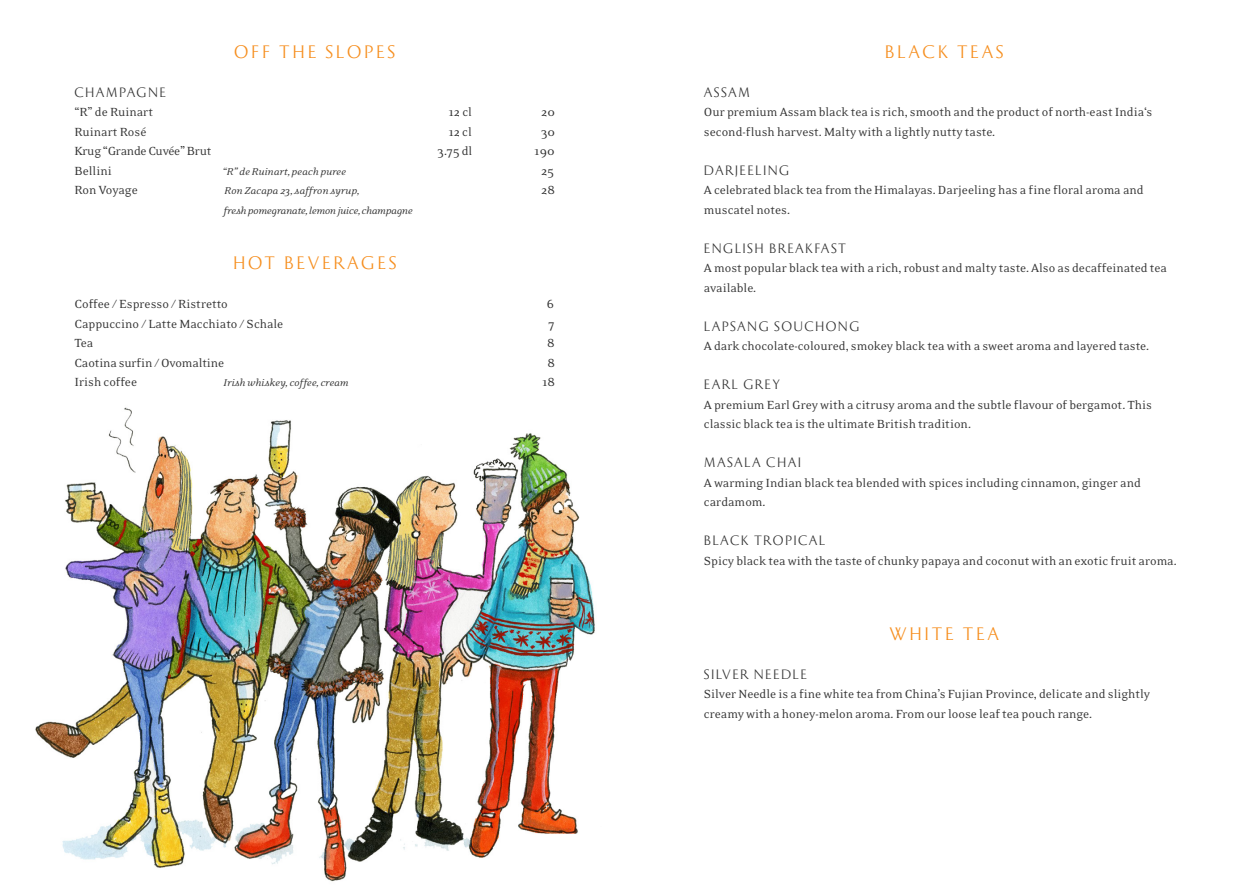
<style>
.page{position:relative;width:1259px;height:893px;background:#fff}
.page>*{position:absolute;margin:0;border:0;box-sizing:border-box;transform-origin:0 0}
.t1{font:18px "Garda Titling N02";letter-spacing:.15em;color:#f68e1e}
.t2{font:13.5px "Eidetic Neo OT";color:#333}
.t3{font:13.5px "Garda Titling N02";letter-spacing:.1em;color:#333}
.t4{font:13.5px "Eidetic Neo OT";letter-spacing:-.02em;color:#333}
.t5{font:italic 11.25px "Eidetic Neo OT";letter-spacing:-.005em;color:#333}
</style>
<div class="page">
<img style="left:35px;top:407px;width:560px;height:475px">
<div style="left:580px;top:699px;width:40px;height:127px;background:#fff"></div>
<div style="left:580px;top:415px;width:40px;height:127px;background:#fff"></div>
<p class="t1" style="left:234px;top:41px;width:162px">OFF THE SLOPES</p>
<p class="t3" style="left:74px;top:84px;width:93px">CHAMPAGNE</p>
<p class="t2" style="left:74px;top:105px;width:80px">“R” de Ruinart</p>
<p class="t2" style="left:449px;top:105px;width:25px">12 cl</p>
<p class="t2" style="left:541px;top:105px;width:15px">20</p>
<p class="t2" style="left:74px;top:125px;width:73px">Ruinart Rosé</p>
<p class="t2" style="left:449px;top:125px;width:25px">12 cl</p>
<p class="t2" style="left:541px;top:125px;width:15px">30</p>
<p class="t4" style="left:74px;top:144px;width:139px">Krug “Grande Cuvée” Brut</p>
<p class="t2" style="left:437px;top:144px;width:36px">3.75 dl</p>
<p class="t2" style="left:534px;top:144px;width:22px">190</p>
<p class="t2" style="left:74px;top:164px;width:39px">Bellini</p>
<p class="t5" style="left:222px;top:166px;width:125px">“R” de Ruinart, peach puree</p>
<p class="t2" style="left:541px;top:164px;width:14px">25</p>
<p class="t2" style="left:74px;top:183px;width:65px">Ron Voyage</p>
<p class="t5" style="left:224px;top:185px;width:137px">Ron Zacapa 23, saffron syrup,</p>
<p class="t2" style="left:541px;top:183px;width:15px">28</p>
<p class="t5" style="left:223px;top:205px;width:191px">fresh pomegranate, lemon juice, champagne</p>
<p class="t1" style="left:233px;top:252px;width:165px">HOT BEVERAGES</p>
<p class="t2" style="left:74px;top:297px;width:155px">Coffee / Espresso / Ristretto</p>
<p class="t2" style="left:547px;top:297px;width:9px">6</p>
<p class="t2" style="left:74px;top:317px;width:210px">Cappuccino / Latte Macchiato / Schale</p>
<p class="t2" style="left:548px;top:317px;width:8px">7</p>
<p class="t2" style="left:74px;top:336px;width:21px">Tea</p>
<p class="t2" style="left:547px;top:336px;width:9px">8</p>
<p class="t2" style="left:74px;top:356px;width:151px">Caotina surfin / Ovomaltine</p>
<p class="t2" style="left:547px;top:356px;width:9px">8</p>
<p class="t2" style="left:74px;top:375px;width:64px">Irish coffee</p>
<p class="t5" style="left:223px;top:377px;width:127px">Irish whiskey, coffee, cream</p>
<p class="t2" style="left:542px;top:375px;width:14px">18</p>
<p class="t1" style="left:885px;top:41px;width:120px">BLACK TEAS</p>
<p class="t3" style="left:704px;top:84px;width:48px">ASSAM</p>
<p class="t2" style="left:704px;top:105px;width:450px">Our premium Assam black tea is rich, smooth and the product of north-east India‘s</p>
<p class="t2" style="left:704px;top:125px;width:293px">second-flush harvest. Malty with a lightly nutty taste.</p>
<p class="t3" style="left:704px;top:162px;width:87px">DARJEELING</p>
<p class="t2" style="left:704px;top:183px;width:441px">A celebrated black tea from the Himalayas. Darjeeling has a fine floral aroma and</p>
<p class="t2" style="left:704px;top:203px;width:88px">muscatel notes.</p>
<p class="t3" style="left:704px;top:240px;width:144px">ENGLISH BREAKFAST</p>
<p class="t2" style="left:704px;top:261px;width:465px">A most popular black tea with a rich, robust and malty taste. Also as decaffeinated tea</p>
<p class="t2" style="left:704px;top:281px;width:54px">available.</p>
<p class="t3" style="left:704px;top:318px;width:157px">LAPSANG SOUCHONG</p>
<p class="t2" style="left:704px;top:339px;width:447px">A dark chocolate-coloured, smokey black tea with a sweet aroma and layered taste.</p>
<p class="t3" style="left:704px;top:377px;width:78px">EARL GREY</p>
<p class="t2" style="left:704px;top:398px;width:449px">A premium Earl Grey with a citrusy aroma and the subtle flavour of bergamot. This</p>
<p class="t2" style="left:704px;top:417px;width:269px">classic black tea is the ultimate British tradition.</p>
<p class="t3" style="left:704px;top:455px;width:99px">MASALA CHAI</p>
<p class="t2" style="left:704px;top:476px;width:438px">A warming Indian black tea blended with spices including cinnamon, ginger and</p>
<p class="t2" style="left:704px;top:495px;width:63px">cardamom.</p>
<p class="t3" style="left:704px;top:533px;width:123px">BLACK TROPICAL</p>
<p class="t2" style="left:704px;top:554px;width:474px">Spicy black tea with the taste of chunky papaya and coconut with an exotic fruit aroma.</p>
<p class="t1" style="left:889px;top:623px;width:111px">WHITE TEA</p>
<p class="t3" style="left:704px;top:666px;width:104px">SILVER NEEDLE</p>
<p class="t2" style="left:704px;top:687px;width:447px">Silver Needle is a fine white tea from China’s Fujian Province, delicate and slightly</p>
<p class="t2" style="left:704px;top:707px;width:390px">creamy with a honey-melon aroma. From our loose leaf tea pouch range.</p>
</div>
